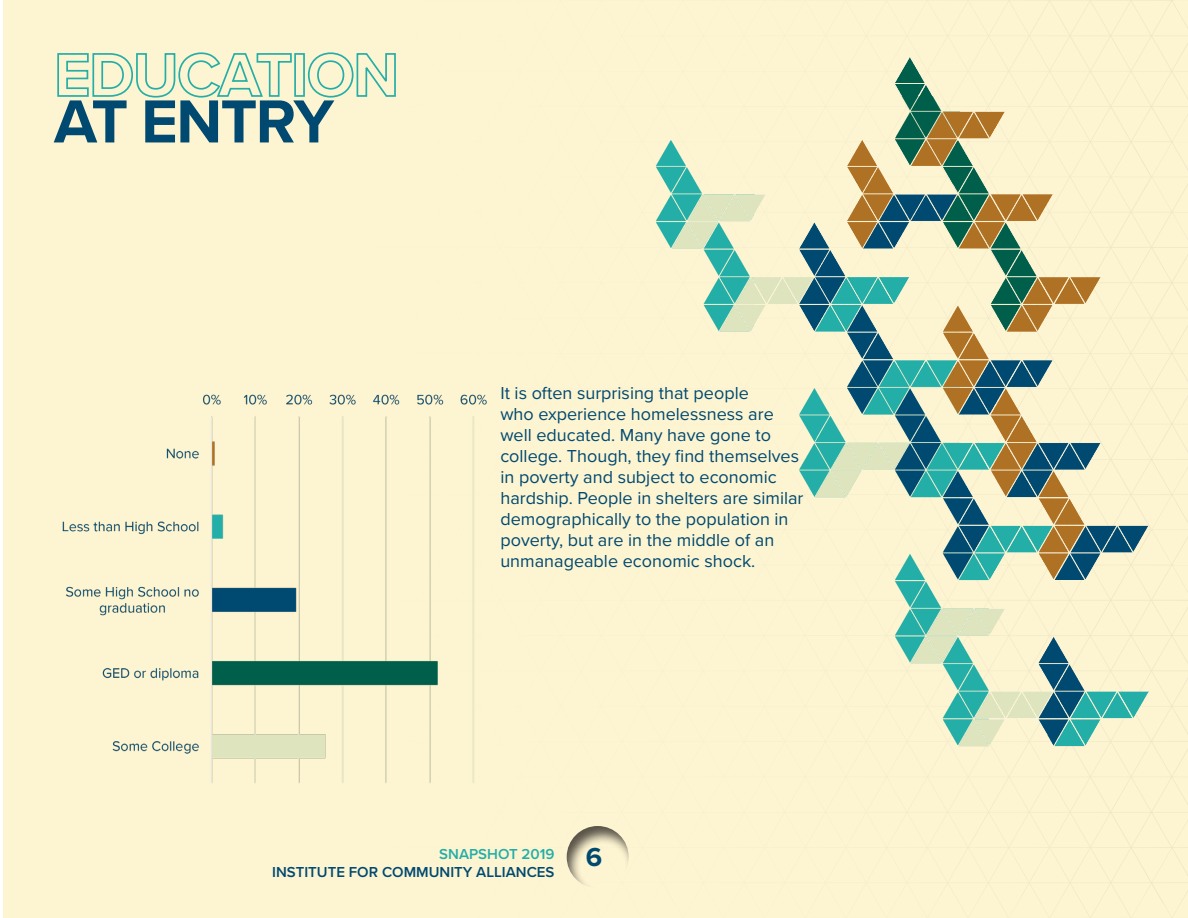
<style>
.page{position:relative;width:1188px;height:918px;background:#fff}
.page>*{position:absolute;margin:0;border:0;box-sizing:border-box;transform-origin:0 0}
.t1{font:700 63px "Proxima Nova";letter-spacing:-.025em;color:#004970}
.t2{font:18px/21px "Proxima Nova";color:#004970}
.t3{font:600 15px/18px "Proxima Nova";color:#004970}
.s1{color:#23aea7}
</style>
<div class="page">
<div style="left:3px;top:0;width:1185px;height:917px;background:#fdf4d2"></div>
<img style="left:250px;top:55px;width:930px;height:718px">
<svg style="left:56px;top:52px;width:237px;height:46px;background:#d3e6c9"></svg>
<div style="left:294px;top:53px;width:11px;height:44px;border:2px solid #23aea7"></div>
<svg style="left:307px;top:52px;width:90px;height:46px;background:#d3e6c9"></svg>
<img style="left:54px;top:386px;width:442px;height:397px">
<p class="t1" style="left:54px;top:74px;width:282px">AT ENTRY</p>
<p class="t2" style="left:500px;top:382px;width:305px">It is often surprising that people<br>who experience homelessness are well educated. Many have gone to college. Though, they find themselves in poverty and subject to economic hardship. People in shelters are similar demographically to the population in poverty, but are in the middle of an unmanageable economic shock.</p>
<p class="t3" style="left:272px;top:845px;width:331px;text-indent:167px"><span class="s1">SNAPSHOT 2019<br></span>INSTITUTE FOR COMMUNITY ALLIANCES <sup>6</sup></p>
</div>
